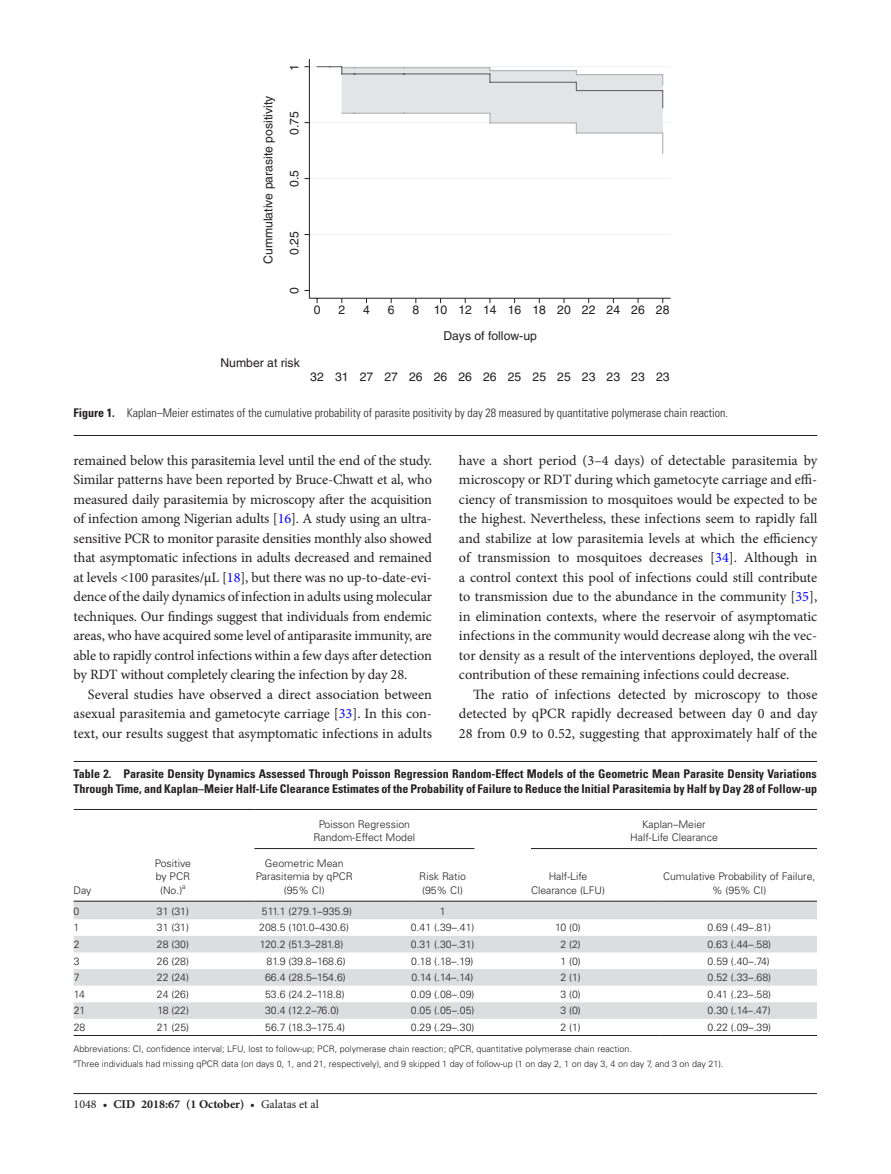
<style>
.page{position:relative;width:891px;height:1174px;background:#fff}
.page>*{position:absolute;margin:0;border:0;box-sizing:border-box;transform-origin:0 0}
.t1{font:14.25px/19.5px "Minion Pro";letter-spacing:-.005em;color:#231f20;text-align:justify}
.t2{font:12.15px/25.8px "Helvetica";color:#231f20}
.t3{font:700 condensed 12px/15px "Univers LT Std";color:#231f20}
.t4{font:300 condensed 12px "Univers LT Std";color:#231f20}
.t5{font:700 12px "Minion Pro";color:#231f20}
.t6{font:300 10.5px/13.5px "Univers LT Std";color:#231f20;text-align:center}
.t7{font:300 9px "Univers LT Std";color:#231f20}
.t8{font:300 6.9px "Univers LT Std";color:#231f20}
.t9{font:300 6px "Univers LT Std";color:#231f20}
.s1{font-weight:700}
.s2{color:#00f}
.s3{font-weight:400}
</style>
<div class="page">
<hr style="left:73px;top:1093px;width:744px;height:1px;background:#231f20">
<hr style="left:74px;top:761px;width:743px;height:1px;background:#231f20">
<svg style="left:74px;top:902px;width:743px;height:117px;fill:#dcdddf"></svg>
<hr style="left:74px;top:901px;width:74px;height:1px;background:#231f20">
<hr style="left:254px;top:809px;width:157px;height:1px;background:#231f20">
<hr style="left:411px;top:809px;width:120px;height:1px;background:#231f20">
<hr style="left:531px;top:809px;width:131px;height:1px;background:#231f20">
<hr style="left:662px;top:809px;width:155px;height:1px;background:#231f20">
<hr style="left:148px;top:901px;width:106px;height:1px;background:#231f20">
<hr style="left:254px;top:901px;width:157px;height:1px;background:#231f20">
<hr style="left:411px;top:901px;width:120px;height:1px;background:#231f20">
<hr style="left:531px;top:901px;width:131px;height:1px;background:#231f20">
<hr style="left:662px;top:901px;width:155px;height:1px;background:#231f20">
<hr style="left:74px;top:1035px;width:74px;height:1px;background:#231f20">
<hr style="left:148px;top:1035px;width:106px;height:1px;background:#231f20">
<hr style="left:254px;top:1035px;width:157px;height:1px;background:#231f20">
<hr style="left:411px;top:1035px;width:120px;height:1px;background:#231f20">
<hr style="left:531px;top:1035px;width:131px;height:1px;background:#231f20">
<hr style="left:662px;top:1035px;width:155px;height:1px;background:#231f20">
<hr style="left:74px;top:809px;width:74px;height:1px;background:#231f20">
<hr style="left:148px;top:809px;width:106px;height:1px;background:#231f20">
<hr style="left:254px;top:848px;width:220px;height:1px;background:#231f20">
<hr style="left:531px;top:848px;width:286px;height:1px;background:#231f20">
<hr style="left:74px;top:435px;width:743px;height:1px;background:#231f20">
<div style="left:309px;top:59px;width:362px;height:239px;border:1px solid #fff"></div>
<hr style="left:309px;top:66px;width:361px;height:1px;background:#f0f1f2">
<hr style="left:309px;top:122px;width:361px;height:1px;background:#f0f1f2">
<hr style="left:309px;top:178px;width:361px;height:1px;background:#f0f1f2">
<hr style="left:309px;top:234px;width:361px;height:1px;background:#f0f1f2">
<svg style="left:317px;top:66px;width:346px;height:88px"></svg>
<hr style="left:309px;top:59px;width:1px;height:239px;background:#231f20">
<hr style="left:309px;top:298px;width:361px;height:1px;background:#231f20">
<p class="t2" style="left:255px;top:264px;width:170px;rotate:-90deg">Cummulative parasite positivity</p>
<p class="t2" style="left:281px;top:71px;width:8px;rotate:-90deg">1</p>
<p class="t2" style="left:281px;top:135px;width:25px;rotate:-90deg">0.75</p>
<p class="t2" style="left:281px;top:187px;width:18px;rotate:-90deg">0.5</p>
<p class="t2" style="left:281px;top:255px;width:25px;rotate:-90deg">0.25</p>
<p class="t2" style="left:281px;top:294px;width:8px;rotate:-90deg">0</p>
<p class="t2" style="left:221px;top:350px;width:81px">Number at risk</p>
<p class="t2" style="left:314px;top:297px;width:8px">0</p>
<p class="t2" style="left:338px;top:297px;width:8px">2</p>
<p class="t2" style="left:363px;top:297px;width:8px">4</p>
<p class="t2" style="left:388px;top:297px;width:8px">6</p>
<p class="t2" style="left:443px;top:297px;width:228px;text-indent:-31px">8 10 12 14 16 18 20 22 24 26 28<br>Days of follow-up</p>
<p class="t2" style="left:310px;top:363px;width:361px">32 31 27 27 26 26 26 26 25 25 25 23 23 23 23</p>
<p class="t4" style="left:74px;top:406px;width:656px"><span class="s1">Figure 1.</span> Kaplan–Meier estimates of the cumulative probability of parasite positivity by day 28 measured by quantitative polymerase chain reaction.</p>
<p class="t1" style="left:459px;top:451px;width:360px">have a short period (3–4 days) of detectable parasitemia by microscopy or RDT during which gametocyte carriage and effi&shy;ciency of transmission to mosquitoes would be expected to be the highest. Nevertheless, these infections seem to rapidly fall and stabilize at low parasitemia levels at which the efficiency of transmission to mosquitoes decreases [<span class="s2">34</span>]. Although in a control context this pool of infections could still contribute to transmission due to the abundance in the community [<span class="s2">35</span>], in elimination contexts, where the reservoir of asymptomatic infections in the community would decrease along wih the vec&shy;tor density as a result of the interventions deployed, the overall contribution of these remaining infections could decrease.</p>
<p class="t1" style="left:459px;top:685px;width:360px;text-indent:14px">The ratio of infections detected by microscopy to those detected by qPCR rapidly decreased between day 0 and day 28 from 0.9 to 0.52, suggesting that approximately half of the</p>
<p class="t3" style="left:74px;top:767px;width:745px">Table 2. Parasite Density Dynamics Assessed Through Poisson Regression Random-Effect Models of the Geometric Mean Parasite Density Variations<br>Through Time, and Kaplan–Meier Half-Life Clearance Estimates of the Probability of Failure to Reduce the Initial Parasitemia by Half by Day 28 of Follow-up</p>
<p class="t1" style="left:74px;top:451px;width:360px">remained below this parasitemia level until the end of the study.<br>Similar patterns have been reported by Bruce-Chwatt et al, who measured daily parasitemia by microscopy after the acquisition of infection among Nigerian adults [<span class="s2">16</span>]. A study using an ultra&shy;sensitive PCR to monitor parasite densities monthly also showed that asymptomatic infections in adults decreased and remained at levels &lt;100 parasites/μL [<span class="s2">18</span>], but there was no up-to-date-evi&shy;dence of the daily dynamics of infection in adults using molecular techniques. Our findings suggest that individuals from endemic areas, who have acquired some level of antiparasite immunity, are able to rapidly control infections within a few days after detection by RDT without completely clearing the infection by day 28.</p>
<p class="t1" style="left:74px;top:685px;width:360px;text-indent:14px">Several studies have observed a direct association between asexual parasitemia and gametocyte carriage [<span class="s2">33</span>]. In this con&shy;text, our results suggest that asymptomatic infections in adults</p>
<p class="t6" style="left:74px;top:883px;width:19px">Day</p>
<p class="t6" style="left:155px;top:856px;width:37px">Positive by PCR (No.)</p>
<p class="t8" style="left:182px;top:882px;width:5px">a</p>
<p class="t6" style="left:314px;top:817px;width:103px">Poisson Regression<br>Random-Effect Model</p>
<p class="t6" style="left:630px;top:817px;width:89px">Kaplan–Meier<br>Half-Life Clearance</p>
<p class="t6" style="left:256px;top:856px;width:98px">Geometric Mean<br>Parasitemia by qPCR (95% CI)</p>
<p class="t6" style="left:419px;top:870px;width:48px;text-align:left">Risk Ratio (95% CI)</p>
<p class="t6" style="left:531px;top:870px;width:76px">Half-Life<br>Clearance (LFU)</p>
<p class="t6" style="left:663px;top:870px;width:154px">Cumulative Probability of Failure, % (95% CI)</p>
<p class="t6" style="left:74px;top:904px;width:7px">0</p>
<p class="t6" style="left:157px;top:904px;width:34px">31 (31)</p>
<p class="t6" style="left:262px;top:904px;width:92px">511.1 (279.1–935.9)</p>
<p class="t6" style="left:440px;top:904px;width:7px">1</p>
<p class="t6" style="left:74px;top:921px;width:7px">1</p>
<p class="t6" style="left:157px;top:921px;width:34px">31 (31)</p>
<p class="t6" style="left:259px;top:921px;width:91px">208.5 (101.0–430.6)</p>
<p class="t6" style="left:411px;top:921px;width:65px">0.41 (.39–.41)</p>
<p class="t6" style="left:555px;top:921px;width:27px">10 (0)</p>
<p class="t6" style="left:708px;top:921px;width:65px">0.69 (.49–.81)</p>
<p class="t6" style="left:74px;top:938px;width:7px">2</p>
<p class="t6" style="left:157px;top:938px;width:34px">28 (30)</p>
<p class="t6" style="left:260px;top:938px;width:85px">120.2 (51.3–281.8)</p>
<p class="t6" style="left:411px;top:938px;width:65px">0.31 (.30–.31)</p>
<p class="t6" style="left:560px;top:938px;width:22px">2 (2)</p>
<p class="t6" style="left:708px;top:938px;width:65px">0.63 (.44–.58)</p>
<p class="t6" style="left:74px;top:954px;width:7px">3</p>
<p class="t6" style="left:157px;top:954px;width:34px">26 (28)</p>
<p class="t6" style="left:267px;top:954px;width:81px">81.9 (39.8–168.6)</p>
<p class="t6" style="left:411px;top:954px;width:64px">0.18 (.18–.19)</p>
<p class="t6" style="left:560px;top:954px;width:22px">1 (0)</p>
<p class="t6" style="left:708px;top:954px;width:64px">0.59 (.40–.74)</p>
<p class="t6" style="left:74px;top:971px;width:7px">7</p>
<p class="t6" style="left:157px;top:971px;width:34px">22 (24)</p>
<p class="t6" style="left:265px;top:971px;width:82px">66.4 (28.5–154.6)</p>
<p class="t6" style="left:411px;top:971px;width:64px">0.14 (.14–.14)</p>
<p class="t6" style="left:560px;top:971px;width:22px">2 (1)</p>
<p class="t6" style="left:708px;top:971px;width:65px">0.52 (.33–.68)</p>
<p class="t6" style="left:74px;top:987px;width:13px">14</p>
<p class="t6" style="left:157px;top:987px;width:34px">24 (26)</p>
<p class="t6" style="left:265px;top:987px;width:81px">53.6 (24.2–118.8)</p>
<p class="t6" style="left:411px;top:987px;width:65px">0.09 (.08–.09)</p>
<p class="t6" style="left:560px;top:987px;width:22px">3 (0)</p>
<p class="t6" style="left:708px;top:987px;width:65px">0.41 (.23–.58)</p>
<p class="t6" style="left:74px;top:1004px;width:13px">21</p>
<p class="t6" style="left:157px;top:1004px;width:33px">18 (22)</p>
<p class="t6" style="left:265px;top:1004px;width:75px">30.4 (12.2–76.0)</p>
<p class="t6" style="left:411px;top:1004px;width:65px">0.05 (.05–.05)</p>
<p class="t6" style="left:560px;top:1004px;width:22px">3 (0)</p>
<p class="t6" style="left:708px;top:1004px;width:65px">0.30 (.14–.47)</p>
<p class="t6" style="left:74px;top:1021px;width:13px">28</p>
<p class="t6" style="left:157px;top:1021px;width:34px">21 (25)</p>
<p class="t6" style="left:265px;top:1021px;width:82px">56.7 (18.3–175.4)</p>
<p class="t6" style="left:411px;top:1021px;width:65px">0.29 (.29–.30)</p>
<p class="t6" style="left:560px;top:1021px;width:22px">2 (1)</p>
<p class="t6" style="left:708px;top:1021px;width:65px">0.22 (.09–.39)</p>
<p class="t7" style="left:74px;top:1044px;width:560px">Abbreviations: CI, confidence interval; LFU, lost to follow-up; PCR, polymerase chain reaction; qPCR, quantitative polymerase chain reaction.</p>
<p class="t9" style="left:74px;top:1058px;width:4px">a</p>
<p class="t7" style="left:77px;top:1059px;width:648px">Three individuals had missing qPCR data (on days 0, 1, and 21, respectively), and 9 skipped 1 day of follow-up (1 on day 2, 1 on day 3, 4 on day 7, and 3 on day 21).</p>
<p class="t5" style="left:74px;top:1096px;width:247px"><span class="s3">1048 •</span> CID 2018:67 (1 October) <span class="s3">• Galatas et al</span></p>
</div>
